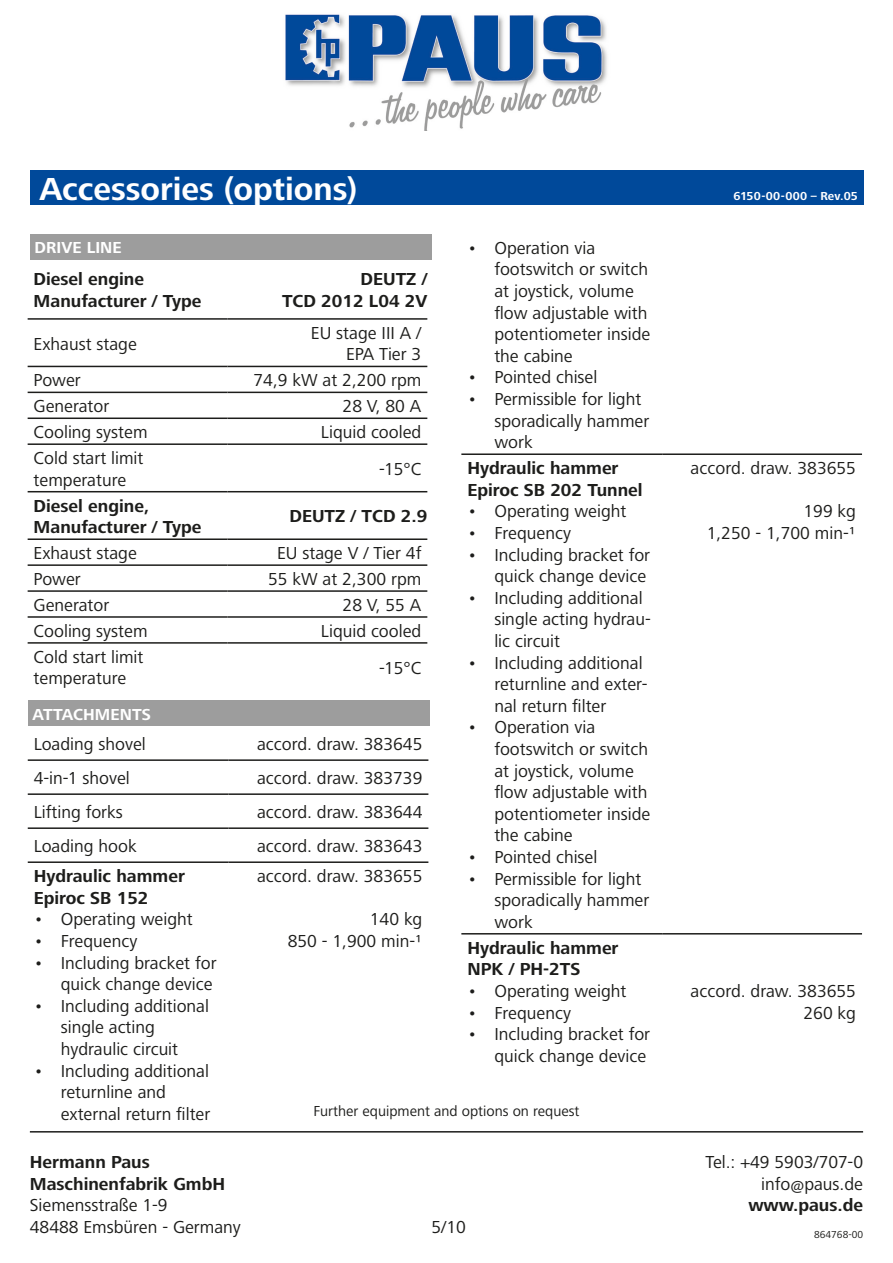
<style>
.page{position:relative;width:893px;height:1263px;background:#fff}
.page>*{position:absolute;margin:0;border:0;box-sizing:border-box;transform-origin:0 0}
.t1{font:700 33px "Frutiger Next LT";color:#fff}
.t2{font:18px/21.6px "Frutiger Next LT";color:#1d1d1b}
.t3{font:700 18px/21.6px "Frutiger Next LT";color:#1d1d1b}
.t4{font:700 16.5px "Frutiger Next LT";letter-spacing:.005em;color:#fff}
.t5{font:15px "Frutiger Next LT";color:#1d1d1b}
.t6{font:700 12px "Frutiger Next LT";letter-spacing:.01em;color:#fff}
.t7{font:10.5px "Frutiger Next LT";color:#1d1d1b}
.s1{font-weight:700}
</style>
<div class="page">
<div style="left:30px;top:170px;width:833px;height:34px;background:#00499a"></div>
<div style="left:30px;top:234px;width:402px;height:25px;background:#9d9d9d"></div>
<hr style="left:28px;top:318px;width:199px;height:2px;background:#1d1d1b">
<hr style="left:227px;top:318px;width:200px;height:2px;background:#1d1d1b">
<hr style="left:28px;top:366px;width:199px;height:1px;background:#1d1d1b">
<hr style="left:227px;top:366px;width:200px;height:1px;background:#1d1d1b">
<hr style="left:28px;top:392px;width:199px;height:1px;background:#1d1d1b">
<hr style="left:227px;top:392px;width:200px;height:1px;background:#1d1d1b">
<hr style="left:28px;top:417px;width:199px;height:2px;background:#1d1d1b">
<hr style="left:227px;top:417px;width:200px;height:2px;background:#1d1d1b">
<hr style="left:28px;top:443px;width:199px;height:2px;background:#1d1d1b">
<hr style="left:227px;top:443px;width:200px;height:2px;background:#1d1d1b">
<hr style="left:28px;top:491px;width:199px;height:1px;background:#1d1d1b">
<hr style="left:227px;top:491px;width:200px;height:1px;background:#1d1d1b">
<hr style="left:28px;top:538px;width:199px;height:2px;background:#1d1d1b">
<hr style="left:227px;top:538px;width:200px;height:2px;background:#1d1d1b">
<hr style="left:28px;top:564px;width:199px;height:2px;background:#1d1d1b">
<hr style="left:227px;top:564px;width:200px;height:2px;background:#1d1d1b">
<hr style="left:28px;top:590px;width:199px;height:2px;background:#1d1d1b">
<hr style="left:227px;top:590px;width:200px;height:2px;background:#1d1d1b">
<hr style="left:28px;top:616px;width:199px;height:2px;background:#1d1d1b">
<hr style="left:227px;top:616px;width:200px;height:2px;background:#1d1d1b">
<hr style="left:28px;top:642px;width:199px;height:2px;background:#1d1d1b">
<hr style="left:227px;top:642px;width:200px;height:2px;background:#1d1d1b">
<hr style="left:30px;top:1131px;width:833px;height:1px;background:#1d1d1b">
<img style="left:285px;top:14px;width:322px;height:116px">
<div style="left:28px;top:701px;width:401px;height:25px;background:#9d9d9d"></div>
<hr style="left:28px;top:759px;width:201px;height:2px;background:#1d1d1b">
<hr style="left:229px;top:759px;width:199px;height:2px;background:#1d1d1b">
<hr style="left:28px;top:793px;width:201px;height:2px;background:#1d1d1b">
<hr style="left:229px;top:793px;width:199px;height:2px;background:#1d1d1b">
<hr style="left:28px;top:827px;width:201px;height:2px;background:#1d1d1b">
<hr style="left:229px;top:827px;width:199px;height:2px;background:#1d1d1b">
<hr style="left:28px;top:861px;width:201px;height:2px;background:#1d1d1b">
<hr style="left:229px;top:861px;width:199px;height:2px;background:#1d1d1b">
<hr style="left:461px;top:453px;width:201px;height:2px;background:#1d1d1b">
<hr style="left:662px;top:453px;width:200px;height:2px;background:#1d1d1b">
<hr style="left:461px;top:933px;width:201px;height:1px;background:#1d1d1b">
<hr style="left:662px;top:933px;width:200px;height:1px;background:#1d1d1b">
<p class="t1" style="left:39px;top:170px;width:319px">Accessories (options)</p>
<p class="t2" style="left:494px;top:237px;width:157px;text-indent:-27px">• Operation via footswitch or switch at joystick, volume flow adjustable with potentiometer inside the cabine</p>
<p class="t2" style="left:467px;top:367px;width:132px">• Pointed chisel</p>
<p class="t2" style="left:494px;top:388px;width:156px;text-indent:-27px">• Permissible for light sporadically hammer work</p>
<p class="t3" style="left:467px;top:457px;width:153px">Hydraulic hammer</p>
<p class="t3" style="left:467px;top:479px;width:177px">Epiroc SB 202 Tunnel</p>
<p class="t2" style="left:467px;top:501px;width:160px">• Operating weight</p>
<p class="t2" style="left:467px;top:522px;width:105px">• Frequency</p>
<p class="t2" style="left:467px;top:544px;width:184px;text-align:right">• Including bracket for quick change device</p>
<p class="t2" style="left:494px;top:587px;width:158px;text-indent:-27px">• Including additional single acting hydrau&shy;lic circuit</p>
<p class="t2" style="left:494px;top:652px;width:155px;text-indent:-27px">• Including additional returnline and exter&shy;nal return filter</p>
<p class="t2" style="left:494px;top:717px;width:157px;text-indent:-27px">• Operation via footswitch or switch at joystick, volume flow adjustable with potentiometer inside the cabine</p>
<p class="t2" style="left:467px;top:846px;width:132px">• Pointed chisel</p>
<p class="t2" style="left:494px;top:868px;width:156px;text-indent:-27px">• Permissible for light sporadically hammer work</p>
<p class="t4" style="left:35px;top:238px;width:89px">DRIVE LINE</p>
<p class="t3" style="left:34px;top:268px;width:169px">Diesel engine<br>Manufacturer / Type</p>
<p class="t3" style="left:282px;top:268px;width:147px;text-align:right">DEUTZ /<br>TCD 2012 L04 2V</p>
<p class="t2" style="left:34px;top:333px;width:105px">Exhaust stage</p>
<p class="t2" style="left:311px;top:322px;width:112px;text-align:right">EU stage III A /<br>EPA Tier 3</p>
<p class="t2" style="left:34px;top:370px;width:49px">Power</p>
<p class="t2" style="left:254px;top:370px;width:169px">74,9 kW at 2,200 rpm</p>
<p class="t2" style="left:34px;top:395px;width:77px">Generator</p>
<p class="t2" style="left:343px;top:395px;width:80px">28 V, 80 A</p>
<p class="t2" style="left:34px;top:421px;width:115px">Cooling system</p>
<p class="t2" style="left:321px;top:421px;width:102px">Liquid cooled</p>
<p class="t2" style="left:34px;top:447px;width:111px">Cold start limit temperature</p>
<p class="t2" style="left:379px;top:458px;width:44px">-15°C</p>
<p class="t3" style="left:34px;top:495px;width:169px">Diesel engine,<br>Manufacturer / Type</p>
<p class="t3" style="left:289px;top:506px;width:139px">DEUTZ / TCD 2.9</p>
<p class="t2" style="left:34px;top:542px;width:105px">Exhaust stage</p>
<p class="t2" style="left:277px;top:542px;width:146px">EU stage V / Tier 4f</p>
<p class="t2" style="left:34px;top:568px;width:49px">Power</p>
<p class="t2" style="left:268px;top:568px;width:155px">55 kW at 2,300 rpm</p>
<p class="t2" style="left:34px;top:594px;width:77px">Generator</p>
<p class="t2" style="left:343px;top:594px;width:80px">28 V, 55 A</p>
<p class="t2" style="left:34px;top:620px;width:115px">Cooling system</p>
<p class="t2" style="left:321px;top:620px;width:102px">Liquid cooled</p>
<p class="t2" style="left:34px;top:646px;width:111px">Cold start limit temperature</p>
<p class="t2" style="left:379px;top:657px;width:44px">-15°C</p>
<p class="t4" style="left:32px;top:705px;width:120px">ATTACHMENTS</p>
<p class="t2" style="left:34px;top:733px;width:114px">Loading shovel</p>
<p class="t2" style="left:257px;top:733px;width:167px">accord. draw. 383645</p>
<p class="t2" style="left:34px;top:767px;width:98px">4-in-1 shovel</p>
<p class="t2" style="left:257px;top:767px;width:167px">accord. draw. 383739</p>
<p class="t2" style="left:34px;top:801px;width:91px">Lifting forks</p>
<p class="t2" style="left:257px;top:801px;width:167px">accord. draw. 383644</p>
<p class="t2" style="left:34px;top:835px;width:104px">Loading hook</p>
<p class="t2" style="left:257px;top:835px;width:167px">accord. draw. 383643</p>
<p class="t3" style="left:34px;top:865px;width:153px">Hydraulic hammer<br>Epiroc SB 152</p>
<p class="t2" style="left:34px;top:908px;width:160px">• Operating weight</p>
<p class="t2" style="left:34px;top:930px;width:105px">• Frequency</p>
<p class="t2" style="left:34px;top:952px;width:184px;text-align:right">• Including bracket for quick change device</p>
<p class="t2" style="left:61px;top:995px;width:150px;text-indent:-27px">• Including additional single acting hydraulic circuit</p>
<p class="t2" style="left:61px;top:1060px;width:151px;text-indent:-27px">• Including additional returnline and external return filter</p>
<p class="t2" style="left:257px;top:865px;width:167px">accord. draw. 383655</p>
<p class="t2" style="left:370px;top:908px;width:54px">140 kg</p>
<p class="t2" style="left:288px;top:930px;width:136px">850 - 1,900 min-¹</p>
<p class="t3" style="left:467px;top:937px;width:153px">Hydraulic hammer</p>
<p class="t3" style="left:467px;top:958px;width:114px">NPK / PH-2TS</p>
<p class="t2" style="left:467px;top:980px;width:160px">• Operating weight</p>
<p class="t2" style="left:467px;top:1002px;width:105px">• Frequency</p>
<p class="t2" style="left:467px;top:1023px;width:184px;text-align:right">• Including bracket for quick change device</p>
<p class="t5" style="left:314px;top:1102px;width:267px">Further equipment and options on request</p>
<p class="t2" style="left:30px;top:1151px;width:213px"><span class="s1">Hermann Paus<br>Maschinenfabrik GmbH<br></span>Siemensstraße 1-9<br>48488 Emsbüren - Germany</p>
<p class="t2" style="left:431px;top:1216px;width:36px">5/10</p>
<p class="t6" style="left:733px;top:189px;width:126px">6150-00-000 – Rev.05</p>
<p class="t2" style="left:691px;top:457px;width:167px">accord. draw. 383655</p>
<p class="t2" style="left:803px;top:501px;width:54px">199 kg</p>
<p class="t2" style="left:707px;top:522px;width:151px">1,250 - 1,700 min-¹</p>
<p class="t2" style="left:691px;top:980px;width:167px">accord. draw. 383655</p>
<p class="t2" style="left:803px;top:1002px;width:54px">260 kg</p>
<p class="t2" style="left:705px;top:1151px;width:159px;text-align:right">Tel.: +49 5903/707-0 info@paus.de <span class="s1">www.paus.de</span></p>
<p class="t7" style="left:814px;top:1229px;width:50px">864768-00</p>
</div>
